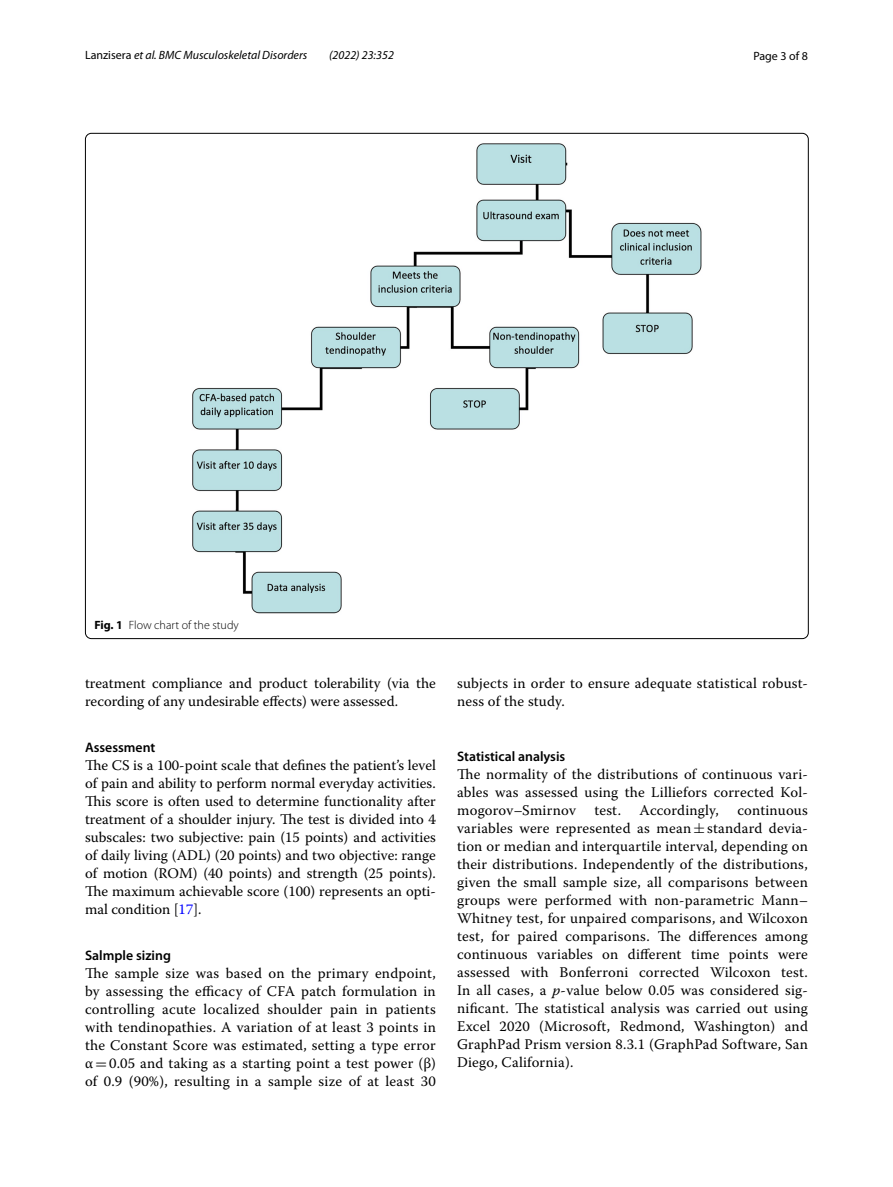
<style>
.page{position:relative;width:893px;height:1187px;background:#fff}
.page>*{position:absolute;margin:0;border:0;box-sizing:border-box;transform-origin:0 0}
.t1{font:14.7px/18px "Warnock Pro";letter-spacing:.015em;color:#000;text-align:justify}
.t2{font:600 13.8px "Myriad Pro";color:#000}
.t3{font:italic 12px "Myriad Pro";color:#000}
.t4{font:300 12px "Myriad Pro";color:#000}
.t5{font:12px "Myriad Pro";color:#000}
.s1{font-style:normal}
.s2{font-weight:700}
.s3{color:#00f}
.s4{font-family:"MTSY"}
.s5{font-style:italic}
</style>
<div class="page">
<img style="left:192px;top:143px;width:510px;height:471px">
<p class="t3" style="left:85px;top:48px;width:224px"><span class="s1">Lanzisera</span> et al. BMC Musculoskeletal Disorders</p>
<p class="t3" style="left:329px;top:48px;width:66px">(2022) 23:352</p>
<p class="t5" style="left:753px;top:48px;width:56px">Page 3 of 8</p>
<p class="t4" style="left:94px;top:618px;width:146px"><span class="s2">Fig. 1</span> Flow chart of the study</p>
<p class="t1" style="left:85px;top:674px;width:352px">treatment compliance and product tolerability (via the recording of any undesirable effects) were assessed.</p>
<p class="t2" style="left:85px;top:738px;width:72px">Assessment</p>
<p class="t1" style="left:85px;top:756px;width:352px">The CS is a 100-point scale that defines the patient’s level of pain and ability to perform normal everyday activities.<br>This score is often used to determine functionality after treatment of a shoulder injury. The test is divided into 4 subscales: two subjective: pain (15 points) and activities of daily living (ADL) (20 points) and two objective: range of motion (ROM) (40 points) and strength (25 points).<br>The maximum achievable score (100) represents an opti&shy;mal condition [<span class="s3">17</span>].</p>
<p class="t2" style="left:85px;top:946px;width:87px">Salmple sizing</p>
<p class="t1" style="left:85px;top:963px;width:352px">The sample size was based on the primary endpoint, by assessing the efficacy of CFA patch formulation in controlling acute localized shoulder pain in patients with tendinopathies. A variation of at least 3 points in the Constant Score was estimated, setting a type error α<span class="s4">=</span>0.05 and taking as a starting point a test power (β) of 0.9 (90%), resulting in a sample size of at least 30</p>
<p class="t1" style="left:457px;top:674px;width:352px">subjects in order to ensure adequate statistical robust&shy;ness of the study.</p>
<p class="t2" style="left:457px;top:747px;width:110px">Statistical analysis</p>
<p class="t1" style="left:457px;top:764px;width:352px">The normality of the distributions of continuous vari&shy;ables was assessed using the Lilliefors corrected Kol&shy;mogorov–Smirnov</p>
<p class="t1" style="left:594px;top:800px;width:28px">test.</p>
<p class="t1" style="left:640px;top:800px;width:81px">Accordingly,</p>
<p class="t1" style="left:457px;top:800px;width:352px;text-indent:280px">continuous variables were represented as mean<span class="s4">±</span>standard devia&shy;tion or median and interquartile interval, depending on their distributions. Independently of the distributions, given the small sample size, all comparisons between groups were performed with non-parametric Mann– Whitney test, for unpaired comparisons, and Wilcoxon test, for paired comparisons. The differences among continuous variables on different time points were assessed with Bonferroni corrected Wilcoxon test.<br>In all cases, a <span class="s5">p</span>-value below 0.05 was considered sig&shy;nificant. The statistical analysis was carried out using Excel 2020 (Microsoft, Redmond, Washington) and GraphPad Prism version 8.3.1 (GraphPad Software, San Diego, California).</p>
</div>
